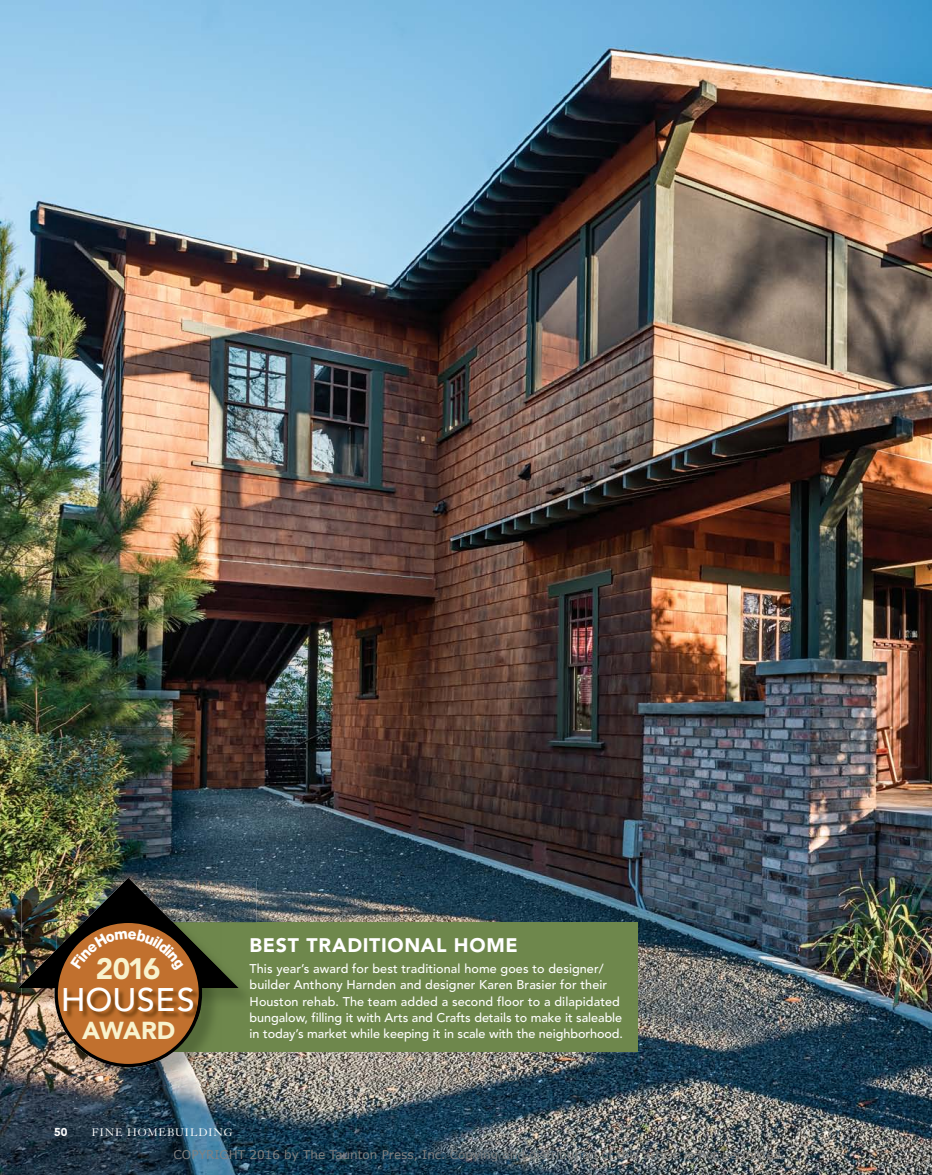
<style>
.page{position:relative;width:932px;height:1175px;background:#fff}
.page>*{position:absolute;margin:0;border:0;box-sizing:border-box;transform-origin:0 0}
.t1{font:500 32.4px "Avenir LT Std";letter-spacing:.015em;color:#fff;scale:1.04 1}
.t2{font:900 29.4px "Avenir LT Std";color:#f8f3ce}
.t3{font:900 24.3px "Avenir LT Std";letter-spacing:-.015em;color:#f8f3ce}
.t4{font:900 19.5px "Avenir LT Std";letter-spacing:.035em;color:#fff}
.t5{font:500 12.6px/16.2px "Avenir LT Std";letter-spacing:.005em;color:#fff}
.t6{font:12px "Verdana";color:#808080}
.t7{font:12px "Granjon LT Std";letter-spacing:.07em;color:#fff}
.t8{font:900 11.25px "Avenir LT Std";color:#fff}
</style>
<div class="page">
<img style="left:0;top:0;width:932px;height:1174px">
<div style="left:128px;top:922px;width:509px;height:130px;background:#6e874c"></div>
<img style="left:238px;top:880px;width:18px;height:42px">
<img style="left:57px;top:1067px;width:164px;height:18px">
<img style="left:18px;top:877px;width:220px;height:190px">
<h2 class="t2" style="left:96px;top:950px;width:66px">2016</h2>
<h1 class="t1" style="left:61px;top:981px;width:131px">HOUSES</h1>
<h3 class="t3" style="left:82px;top:1015px;width:95px">AWARD</h3>
<h3 class="t4" style="left:249px;top:933px;width:269px">BEST TRADITIONAL HOME</h3>
<p class="t5" style="left:249px;top:961px;width:375px">This year’s award for best traditional home goes to designer/ builder Anthony Harnden and designer Karen Brasier for their Houston rehab. The team added a second floor to a dilapidated bungalow, filling it with Arts and Crafts details to make it saleable in today’s market while keeping it in scale with the neighborhood.</p>
<p class="t8" style="left:54px;top:1125px;width:15px">50</p>
<p class="t7" style="left:92px;top:1126px;width:142px">FINE HOMEBUILDING</p>
<p class="t6" style="left:174px;top:1146px;width:613px">COPYRIGHT 2016 by The Taunton Press, Inc. Copying and distribution of this article is not permitted.</p>
</div>
